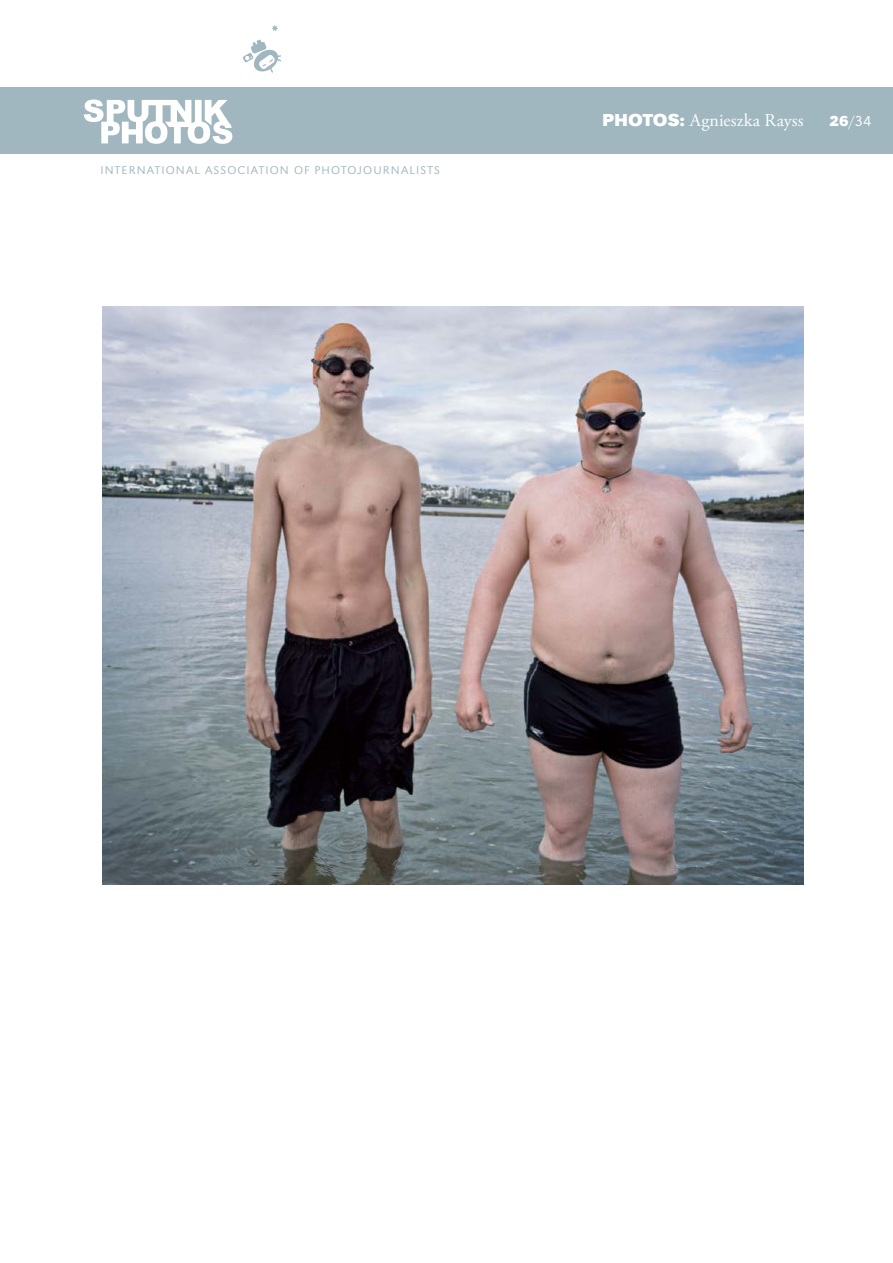
<style>
.page{position:relative;width:893px;height:1263px;background:#fff}
.page>*{position:absolute;margin:0;border:0;box-sizing:border-box;transform-origin:0 0}
.t1{font:18px "Adobe Garamond Pro";letter-spacing:.01em;color:#fff}
.t2{font:18px "URW Grotesk TOT Bol Wid";color:#fff}
.t3{font:15px "URW Grotesk TOT Lig Wid";color:#fff}
.t4{font:11.7px "URW Grotesk TOT Lig Wid";letter-spacing:.095em;color:#a0b7c0}
.s1{font-family:"URW Grotesk TOT Bol Wid"}
</style>
<div class="page">
<div style="left:0;top:87px;width:893px;height:67px;background:#a0b7c0"></div>
<svg style="left:84px;top:100px;width:148px;height:44px"></svg>
<svg style="left:243px;top:25px;width:38px;height:48px"></svg>
<img style="left:102px;top:306px;width:702px;height:578px">
<p class="t4" style="left:101px;top:164px;width:341px">INTERNATIONAL ASSOCIATION OF PHOTOJOURNALISTS</p>
<h1 class="t2" style="left:602px;top:109px;width:26px">PHOTOS</h1>
<h1 class="t1" style="left:679px;top:109px;width:126px"><span class="s1">:</span> Agnieszka Rayss</h1>
<p class="t3" style="left:830px;top:112px;width:44px"><span class="s1">26</span>/34</p>
</div>
